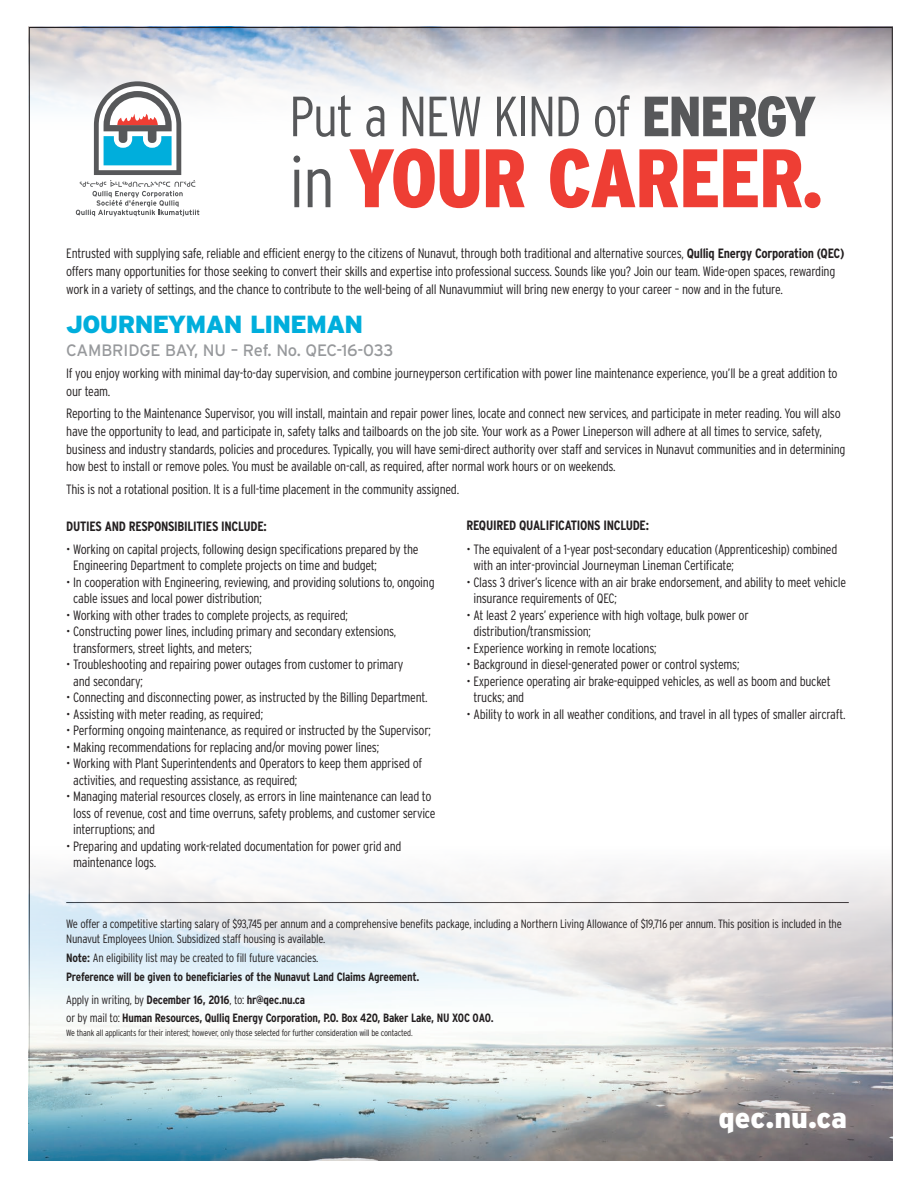
<style>
.page{position:relative;width:918px;height:1188px;background:#fff}
.page>*{position:absolute;margin:0;border:0;box-sizing:border-box;transform-origin:0 0}
.t1{font:900 condensed 82.65px "Interstate";letter-spacing:-.02em;color:#ee3e34}
.t2{font:300 condensed 56.55px "Interstate";letter-spacing:-.03em;color:#57585a}
.t3{font:900 28.65px "Interstate";color:#fff}
.t4{font:900 24.75px "Interstate";letter-spacing:-.03em;color:#00aedc}
.t5{font:16.5px "Interstate";letter-spacing:-.01em;color:#97999c}
.t6{font:300 condensed 13.5px/16.5px "Interstate";letter-spacing:-.02em;color:#231f20}
.t7{font:700 condensed 13.5px "Interstate";letter-spacing:-.02em;color:#231f20}
.t8{font:700 condensed 12px/19.4px "Interstate";letter-spacing:-.02em;color:#231f20}
.t9{font:300 condensed 12px/15px "Interstate";letter-spacing:-.02em;color:#231f20}
.t10{font:300 condensed 9px "Interstate";letter-spacing:-.02em;color:#231f20}
.s1{font-weight:900}
.s2{font-weight:300;font-size:71.4px;color:#57585a}
.s3{font-weight:700}
.s4{font-weight:300}
</style>
<div class="page">
<img style="left:31px;top:29px;width:860px;height:79px">
<img style="left:29px;top:846px;width:864px;height:315px">
<svg style="left:76px;top:81px;width:123px;height:135px"></svg>
<h2 class="t2" style="left:289px;top:85px;width:529px">Put a NEW KIND of <span class="s1">ENERGY</span></h2>
<h1 class="t1" style="left:289px;top:132px;width:536px"><span class="s2">in</span> YOUR CAREER.</h1>
<p class="t6" style="left:66px;top:244px;width:780px;line-height:17.9px">Entrusted with supplying safe, reliable and efficient energy to the citizens of Nunavut, through both traditional and alternative sources, <span class="s3">Qulliq Energy Corporation (QEC) </span>offers many opportunities for those seeking to convert their skills and expertise into professional success. Sounds like you? Join our team. Wide-open spaces, rewarding work in a variety of settings, and the chance to contribute to the well-being of all Nunavummiut will bring new energy to your career – now and in the future.</p>
<h3 class="t4" style="left:66px;top:311px;width:298px">JOURNEYMAN LINEMAN</h3>
<p class="t5" style="left:66px;top:341px;width:329px">CAMBRIDGE BAY, NU – Ref. No. QEC-16-033</p>
<p class="t6" style="left:66px;top:364px;width:773px;line-height:17.9px">If you enjoy working with minimal day-to-day supervision, and combine journeyperson certification with power line maintenance experience, you’ll be a great addition to our team.</p>
<p class="t6" style="left:66px;top:404px;width:781px;line-height:17.9px">Reporting to the Maintenance Supervisor, you will install, maintain and repair power lines, locate and connect new services, and participate in meter reading. You will also have the opportunity to lead, and participate in, safety talks and tailboards on the job site. Your work as a Power Lineperson will adhere at all times to service, safety, business and industry standards, policies and procedures. Typically, you will have semi-direct authority over staff and services in Nunavut communities and in determining how best to install or remove poles. You must be available on-call, as required, after normal work hours or on weekends.</p>
<p class="t6" style="left:66px;top:480px;width:394px">This is not a rotational position. It is a full-time placement in the community assigned.</p>
<p class="t7" style="left:66px;top:518px;width:202px">DUTIES AND RESPONSIBILITIES INCLUDE:</p>
<p class="t6" style="left:73px;top:541px;width:347px;text-indent:-7px">• Working on capital projects, following design specifications prepared by the<br>Engineering Department to complete projects on time and budget;</p>
<p class="t6" style="left:73px;top:574px;width:363px;text-indent:-7px">• In cooperation with Engineering, reviewing, and providing solutions to, ongoing cable issues and local power distribution;</p>
<p class="t6" style="left:66px;top:607px;width:283px">• Working with other trades to complete projects, as required;</p>
<p class="t6" style="left:73px;top:623px;width:325px;text-indent:-7px">• Constructing power lines, including primary and secondary extensions, transformers, street lights, and meters;</p>
<p class="t6" style="left:73px;top:656px;width:332px;text-indent:-7px">• Troubleshooting and repairing power outages from customer to primary and secondary;</p>
<p class="t6" style="left:66px;top:689px;width:363px">• Connecting and disconnecting power, as instructed by the Billing Department.</p>
<p class="t6" style="left:66px;top:706px;width:198px">• Assisting with meter reading, as required;</p>
<p class="t6" style="left:66px;top:722px;width:366px">• Performing ongoing maintenance, as required or instructed by the Supervisor;</p>
<p class="t6" style="left:66px;top:739px;width:314px">• Making recommendations for replacing and/or moving power lines;</p>
<p class="t6" style="left:73px;top:755px;width:350px;text-indent:-7px">• Working with Plant Superintendents and Operators to keep them apprised of activities, and requesting assistance, as required;</p>
<p class="t6" style="left:73px;top:788px;width:364px;text-indent:-7px">• Managing material resources closely, as errors in line maintenance can lead to loss of revenue, cost and time overruns, safety problems, and customer service interruptions; and</p>
<p class="t6" style="left:73px;top:838px;width:330px;text-indent:-7px">• Preparing and updating work-related documentation for power grid and maintenance logs.</p>
<p class="t7" style="left:467px;top:518px;width:184px">REQUIRED QUALIFICATIONS INCLUDE:</p>
<p class="t6" style="left:473px;top:541px;width:365px;text-indent:-7px">• The equivalent of a 1-year post-secondary education (Apprenticeship) combined with an inter-provincial Journeyman Lineman Certificate;</p>
<p class="t6" style="left:473px;top:574px;width:374px;text-indent:-7px">• Class 3 driver’s licence with an air brake endorsement, and ability to meet vehicle insurance requirements of QEC;</p>
<p class="t6" style="left:473px;top:607px;width:277px;text-indent:-7px">• At least 2 years’ experience with high voltage, bulk power or distribution/transmission;</p>
<p class="t6" style="left:467px;top:640px;width:192px">• Experience working in remote locations;</p>
<p class="t6" style="left:467px;top:656px;width:275px">• Background in diesel-generated power or control systems;</p>
<p class="t6" style="left:473px;top:673px;width:359px;text-indent:-7px">• Experience operating air brake-equipped vehicles, as well as boom and bucket trucks; and</p>
<p class="t6" style="left:467px;top:706px;width:380px">• Ability to work in all weather conditions, and travel in all types of smaller aircraft.</p>
<p class="t9" style="left:66px;top:916px;width:777px">We offer a competitive starting salary of $93,745 per annum and a comprehensive benefits package, including a Northern Living Allowance of $19,716 per annum. This position is included in the<br>Nunavut Employees Union. Subsidized staff housing is available.</p>
<p class="t8" style="left:66px;top:948px;width:355px">Note: <span class="s4">An eligibility list may be created to fill future vacancies.<br></span>Preference will be given to beneficiaries of the Nunavut Land Claims Agreement.</p>
<p class="t8" style="left:66px;top:990px;width:429px;line-height:18px"><span class="s4">Apply in writing, by</span> December 16, 2016<span class="s4">, to:</span> hr@qec.nu.ca<br><span class="s4">or by mail to:</span> Human Resources, Qulliq Energy Corporation, P.O. Box 420, Baker Lake, NU X0C 0A0.</p>
<p class="t10" style="left:66px;top:1028px;width:348px">We thank all applicants for their interest; however, only those selected for further consideration will be contacted.</p>
<h3 class="t3" style="left:718px;top:1101px;width:130px">qec.nu.ca</h3>
</div>
